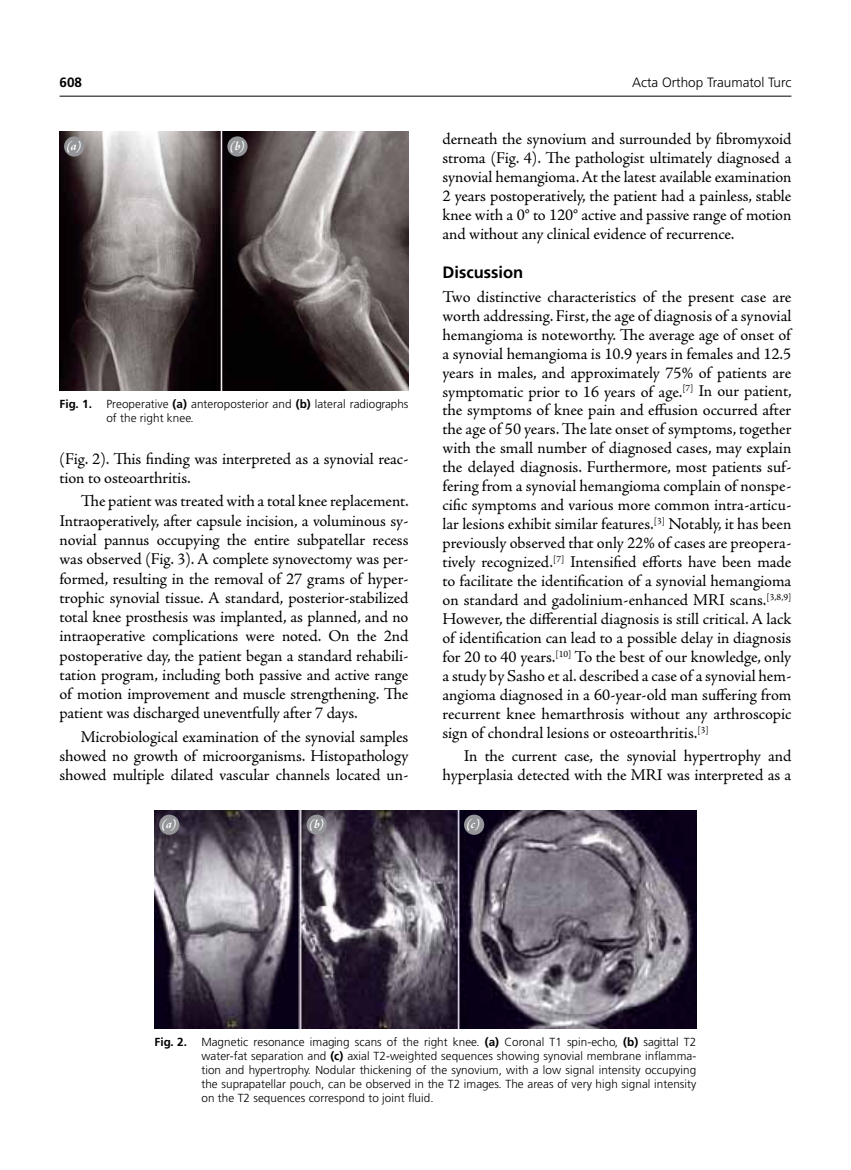
<style>
.page{position:relative;width:851px;height:1170px;background:#fff}
.page>*{position:absolute;margin:0;border:0;box-sizing:border-box;transform-origin:0 0}
.t1{font:16.5px/18.9px "Adobe Jenson Pro";letter-spacing:-.005em;color:#000;text-align:justify}
.t2{font:16.5px "Frutiger Bold Tr";color:#000}
.t3{font:13.5px "Frutiger Light Nr Tr";color:#000}
.t4{font:13.5px "Frutiger Bold Tr";color:#000}
.t5{font:italic 700 12.75px "Adobe Jenson Pro";color:#fff}
.t6{font:11.7px/14.1px "Frutiger Light Nr Tr";letter-spacing:.005em;color:#000}
.s1{font-family:"Frutiger Bold Tr"}
</style>
<div class="page">
<hr style="left:60px;top:96px;width:731px;height:1px;background:#000">
<img style="left:60px;top:132px;width:348px;height:258px">
<div style="left:64px;top:136px;width:20px;height:21px;background:#939598;border-radius:50%"></div>
<div style="left:227px;top:136px;width:20px;height:21px;background:#939598;border-radius:50%"></div>
<img style="left:155px;top:810px;width:541px;height:218px">
<div style="left:159px;top:814px;width:20px;height:20px;background:#939598;border-radius:50%"></div>
<div style="left:306px;top:814px;width:21px;height:20px;background:#939598;border-radius:50%"></div>
<div style="left:464px;top:814px;width:20px;height:20px;background:#939598;border-radius:50%"></div>
<p class="t4" style="left:60px;top:74px;width:24px">608</p>
<p class="t3" style="left:632px;top:74px;width:161px">Acta Orthop Traumatol Turc</p>
<p class="t5" style="left:66px;top:138px;width:18px">(a)</p>
<p class="t5" style="left:229px;top:138px;width:18px">(b)</p>
<p class="t6" style="left:106px;top:397px;width:303px;text-indent:-47px"><span class="s1">Fig. 1.</span> Preoperative <span class="s1">(a)</span> anteroposterior and <span class="s1">(b)</span> lateral radiographs of the right knee.</p>
<p class="t1" style="left:60px;top:449px;width:350px">(Fig. 2). This finding was interpreted as a synovial reac&shy;tion to osteoarthritis.</p>
<p class="t1" style="left:60px;top:492px;width:351px;text-indent:21px">The patient was treated with a total knee replacement.<br>Intraoperatively, after capsule incision, a voluminous sy&shy;novial pannus occupying the entire subpatellar recess was observed (Fig. 3). A complete synovectomy was per&shy;formed, resulting in the removal of 27 grams of hyper&shy;trophic synovial tissue. A standard, posterior-stabilized total knee prosthesis was implanted, as planned, and no intraoperative complications were noted. On the 2nd postoperative day, the patient began a standard rehabili&shy;tation program, including both passive and active range of motion improvement and muscle strengthening. The patient was discharged uneventfully after 7 days.</p>
<p class="t1" style="left:60px;top:727px;width:350px;text-indent:21px">Microbiological examination of the synovial samples showed no growth of microorganisms. Histopathology showed multiple dilated vascular channels located un-</p>
<p class="t1" style="left:442px;top:129px;width:350px">derneath the synovium and surrounded by fibromyxoid stroma (Fig. 4). The pathologist ultimately diagnosed a synovial hemangioma. At the latest available examination 2 years postoperatively, the patient had a painless, stable knee with a 0° to 120° active and passive range of motion and without any clinical evidence of recurrence.</p>
<p class="t2" style="left:442px;top:263px;width:82px">Discussion</p>
<p class="t1" style="left:442px;top:287px;width:351px">Two distinctive characteristics of the present case are worth addressing. First, the age of diagnosis of a synovial hemangioma is noteworthy. The average age of onset of a synovial hemangioma is 10.9 years in females and 12.5 years in males, and approximately 75% of patients are symptomatic prior to 16 years of age.<sup>[7]</sup> In our patient, the symptoms of knee pain and effusion occurred after the age of 50 years. The late onset of symptoms, together with the small number of diagnosed cases, may explain the delayed diagnosis. Furthermore, most patients suf&shy;fering from a synovial hemangioma complain of nonspe&shy;cific symptoms and various more common intra-articu&shy;lar lesions exhibit similar features.<sup>[3]</sup> Notably, it has been previously observed that only 22% of cases are preopera&shy;tively recognized.<sup>[7]</sup> Intensified efforts have been made to facilitate the identification of a synovial hemangioma on standard and gadolinium-enhanced MRI scans.<sup>[3,8,9] </sup>However, the differential diagnosis is still critical. A lack of identification can lead to a possible delay in diagnosis for 20 to 40 years.<sup>[10]</sup> To the best of our knowledge, only a study by Sasho et al. described a case of a synovial hem&shy;angioma diagnosed in a 60-year-old man suffering from recurrent knee hemarthrosis without any arthroscopic sign of chondral lesions or osteoarthritis.<sup>[3]</sup></p>
<p class="t1" style="left:442px;top:747px;width:350px;text-align:right">In the current case, the synovial hypertrophy and hyperplasia detected with the MRI was interpreted as a</p>
<p class="t5" style="left:161px;top:816px;width:18px">(a)</p>
<p class="t5" style="left:309px;top:816px;width:18px">(b)</p>
<p class="t5" style="left:466px;top:816px;width:17px">(c)</p>
<p class="t6" style="left:201px;top:1034px;width:496px;text-align:justify;text-indent:-47px"><span class="s1">Fig. 2.</span> Magnetic resonance imaging scans of the right knee. <span class="s1">(a)</span> Coronal T1 spin-echo, <span class="s1">(b)</span> sagittal T2 water-fat separation and <span class="s1">(c)</span> axial T2-weighted sequences showing synovial membrane inflamma&shy;tion and hypertrophy. Nodular thickening of the synovium, with a low signal intensity occupying the suprapatellar pouch, can be observed in the T2 images. The areas of very high signal intensity on the T2 sequences correspond to joint fluid.</p>
</div>
